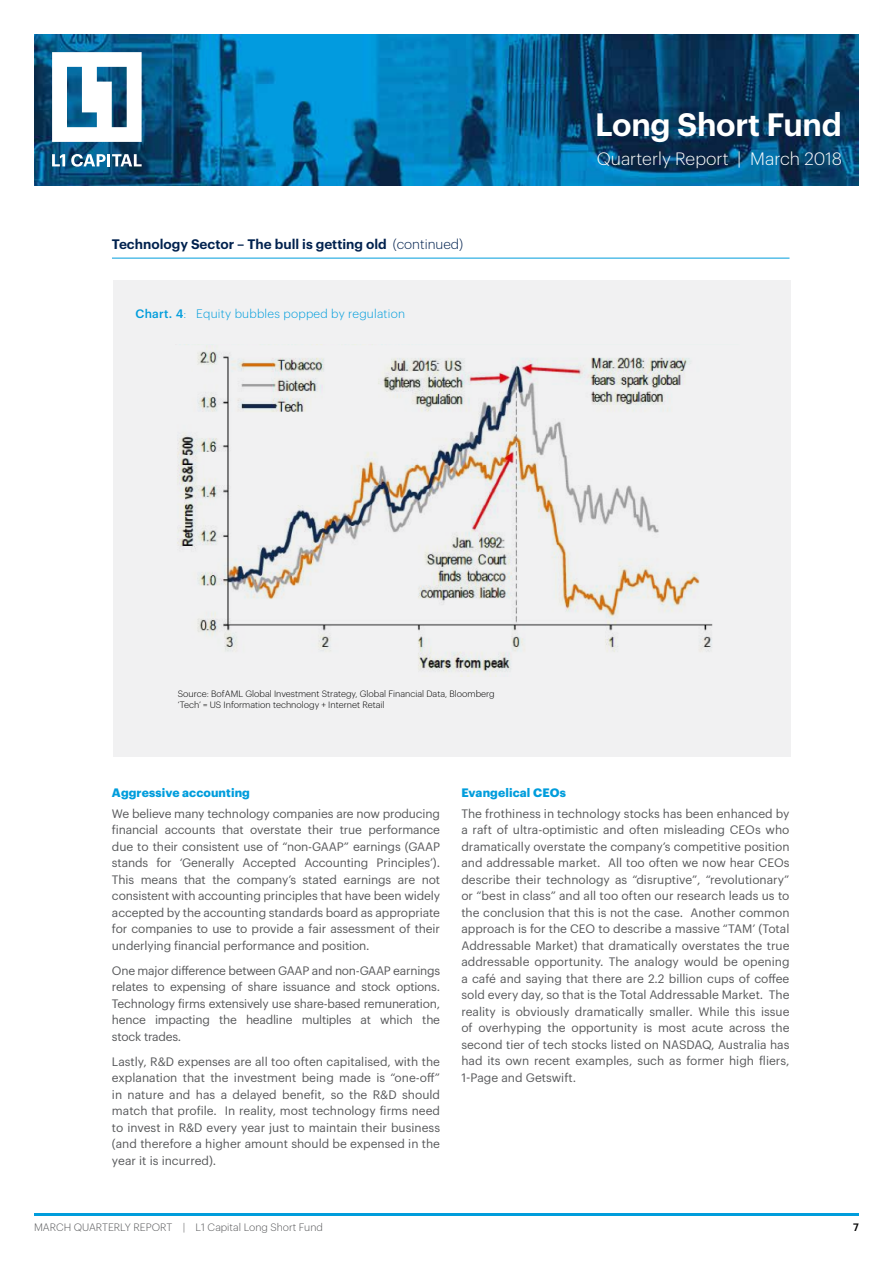
<style>
.page{position:relative;width:893px;height:1263px;background:#fff}
.page>*{position:absolute;margin:0;border:0;box-sizing:border-box;transform-origin:0 0}
.t1{font:600 31.65px "Graphik";letter-spacing:-.01em;color:#fff}
.t2{font:300 17.55px "Graphik";color:#fff}
.t3{font:600 13.5px "Graphik";color:#00214e}
.t4{font:12px/16.5px "Graphik";letter-spacing:-.01em;color:#58595b;text-align:justify}
.t5{font:300 12px "Graphik";letter-spacing:.02em;color:#009ddc}
.t6{font:700 12px "Graphik";letter-spacing:.01em;color:#009ddc}
.t7{font:300 10.5px "Graphik";color:#58595b}
.t8{font:500 10.5px "Graphik";color:#000}
.t9{font:300 9px/10.8px "Graphik";color:#000}
.s1{font-weight:300}
.s2{font-weight:500}
</style>
<div class="page">
<img style="left:34px;top:34px;width:825px;height:152px">
<svg style="left:52px;top:52px;width:90px;height:90px"></svg>
<svg style="left:52px;top:154px;width:13px;height:12px"></svg>
<svg style="left:71px;top:154px;width:71px;height:13px"></svg>
<hr style="left:34px;top:1213px;width:825px;height:2px;background:#009ddc">
<hr style="left:112px;top:258px;width:677px;height:1px;background:#009ddc">
<div style="left:113px;top:281px;width:678px;height:476px;background:#f1f1f2"></div>
<img style="left:177px;top:344px;width:536px;height:332px">
<p class="t3" style="left:112px;top:234px;width:353px">Technology Sector – The bull is getting old <span class="s1">(continued)</span></p>
<p class="t5" style="left:136px;top:305px;width:271px"><span class="s2">Chart. 4</span>: Equity bubbles popped by regulation</p>
<h1 class="t1" style="left:595px;top:100px;width:248px">Long Short Fund</h1>
<h2 class="t2" style="left:597px;top:146px;width:247px">Quarterly Report | March 2018</h2>
<p class="t9" style="left:178px;top:688px;width:318px">Source: BofAML Global Investment Strategy, Global Financial Data, Bloomberg ‘Tech’ = US Information technology + Internet Retail</p>
<p class="t6" style="left:112px;top:783px;width:140px">Aggressive accounting</p>
<p class="t4" style="left:112px;top:804px;width:330px">We believe many technology companies are now producing financial accounts that overstate their true performance due to their consistent use of “non-GAAP” earnings (GAAP stands for ‘Generally Accepted Accounting Principles’).<br>This means that the company’s stated earnings are not consistent with accounting principles that have been widely accepted by the accounting standards board as appropriate for companies to use to provide a fair assessment of their underlying financial performance and position.</p>
<p class="t4" style="left:112px;top:961px;width:330px">One major difference between GAAP and non-GAAP earnings relates to expensing of share issuance and stock options.<br>Technology firms extensively use share-based remuneration, hence impacting the headline multiples at which the stock trades.</p>
<p class="t4" style="left:112px;top:1052px;width:330px">Lastly, R&amp;D expenses are all too often capitalised, with the explanation that the investment being made is “one-off” in nature and has a delayed benefit, so the R&amp;D should match that profile. In reality, most technology firms need to invest in R&amp;D every year just to maintain their business (and therefore a higher amount should be expensed in the year it is incurred).</p>
<p class="t6" style="left:461px;top:783px;width:106px">Evangelical CEOs</p>
<p class="t4" style="left:461px;top:804px;width:330px">The frothiness in technology stocks has been enhanced by a raft of ultra-optimistic and often misleading CEOs who dramatically overstate the company’s competitive position and addressable market. All too often we now hear CEOs describe their technology as “disruptive”, “revolutionary” or “best in class” and all too often our research leads us to the conclusion that this is not the case. Another common approach is for the CEO to describe a massive “TAM’ (Total Addressable Market) that dramatically overstates the true addressable opportunity. The analogy would be opening a café and saying that there are 2.2 billion cups of coffee sold every day, so that is the Total Addressable Market. The reality is obviously dramatically smaller. While this issue of overhyping the opportunity is most acute across the second tier of tech stocks listed on NASDAQ, Australia has had its own recent examples, such as former high fliers, 1-Page and Getswift.</p>
<p class="t7" style="left:34px;top:1219px;width:290px">MARCH QUARTERLY REPORT | L1 Capital Long Short Fund</p>
<p class="t8" style="left:853px;top:1219px;width:7px">7</p>
</div>
